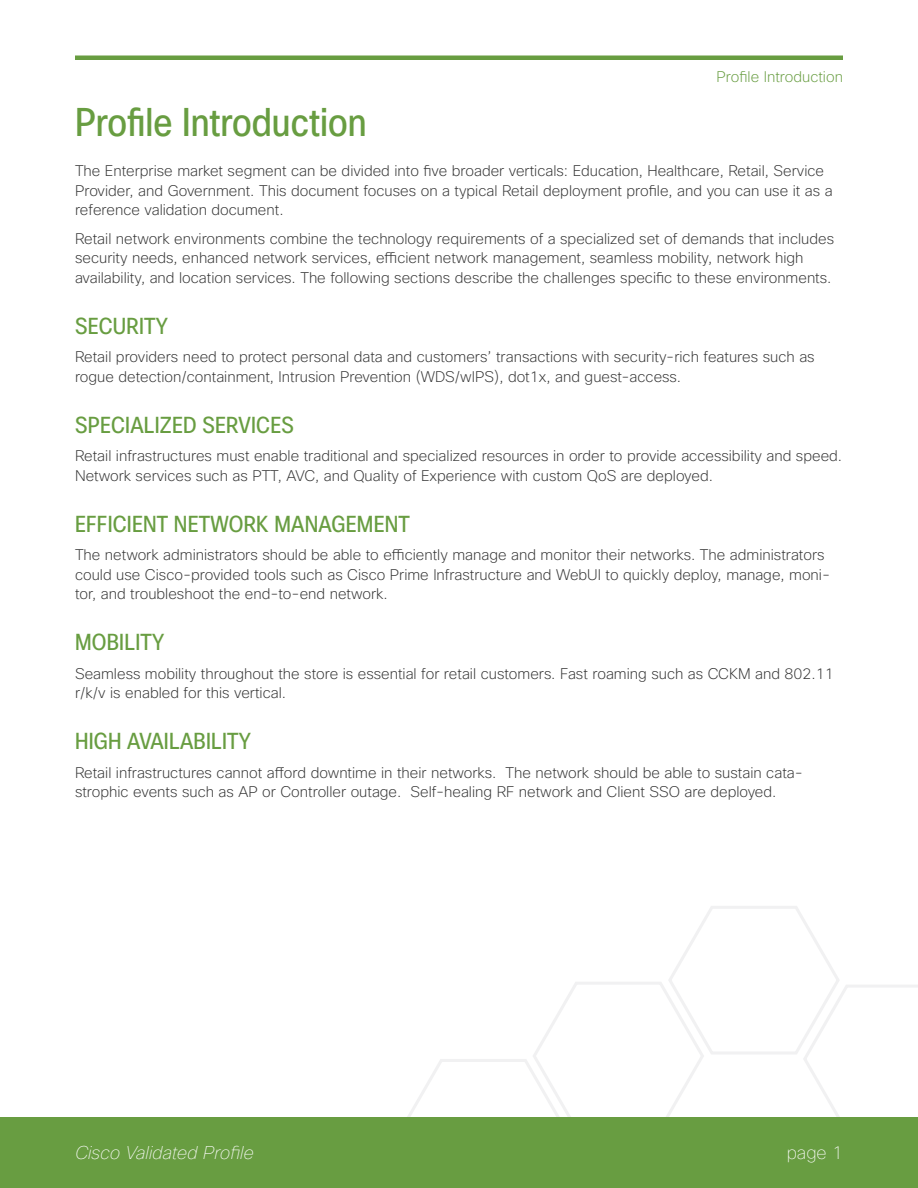
<style>
.page{position:relative;width:918px;height:1188px;background:#fff}
.page>*{position:absolute;margin:0;border:0;box-sizing:border-box;transform-origin:0 0}
.t1{font:condensed 39px "Cisco Sans";color:#689d41}
.t2{font:condensed 22.5px "Cisco Sans";letter-spacing:.01em;color:#689d41}
.t3{font:italic 100 18px "Cisco Sans";color:#fff}
.t4{font:100 18px "Cisco Sans";color:#fff}
.t5{font:200 15px/19.5px "Cisco Sans";color:#323232}
.t6{font:200 15px "Cisco Sans";color:#689d41}
</style>
<div class="page">
<svg style="left:396px;top:906px;width:522px;height:212px"></svg>
<div style="left:0;top:1118px;width:918px;height:70px;background:#689d41"></div>
<hr style="left:75px;top:56px;width:768px;height:4px;background:#689d41">
<p class="t6" style="left:717px;top:68px;width:128px">Profile Introduction</p>
<h1 class="t1" style="left:75px;top:97px;width:293px">Profile Introduction</h1>
<p class="t5" style="left:75px;top:161px;width:759px">The Enterprise market segment can be divided into five broader verticals: Education, Healthcare, Retail, Service<br>Provider, and Government. This document focuses on a typical Retail deployment profile, and you can use it as a reference validation document.</p>
<p class="t5" style="left:75px;top:229px;width:761px">Retail network environments combine the technology requirements of a specialized set of demands that includes security needs, enhanced network services, efficient network management, seamless mobility, network high availability, and location services. The following sections describe the challenges specific to these environments.</p>
<h2 class="t2" style="left:75px;top:312px;width:94px">SECURITY</h2>
<p class="t5" style="left:75px;top:347px;width:741px">Retail providers need to protect personal data and customers’ transactions with security-rich features such as rogue detection/containment, Intrusion Prevention (WDS/wIPS), dot1x, and guest-access.</p>
<h2 class="t2" style="left:75px;top:411px;width:220px">SPECIALIZED SERVICES</h2>
<p class="t5" style="left:75px;top:446px;width:769px">Retail infrastructures must enable traditional and specialized resources in order to provide accessibility and speed.<br>Network services such as PTT, AVC, and Quality of Experience with custom QoS are deployed.</p>
<h2 class="t2" style="left:75px;top:510px;width:336px">EFFICIENT NETWORK MANAGEMENT</h2>
<p class="t5" style="left:75px;top:545px;width:757px">The network administrators should be able to efficiently manage and monitor their networks. The administrators could use Cisco-provided tools such as Cisco Prime Infrastructure and WebUI to quickly deploy, manage, moni&shy;tor, and troubleshoot the end-to-end network.</p>
<h2 class="t2" style="left:75px;top:628px;width:91px">MOBILITY</h2>
<p class="t5" style="left:75px;top:664px;width:760px">Seamless mobility throughout the store is essential for retail customers. Fast roaming such as CCKM and 802.11 r/k/v is enabled for this vertical.</p>
<h2 class="t2" style="left:75px;top:727px;width:177px">HIGH AVAILABILITY</h2>
<p class="t5" style="left:75px;top:763px;width:729px">Retail infrastructures cannot afford downtime in their networks. The network should be able to sustain cata&shy;strophic events such as AP or Controller outage. Self-healing RF network and Client SSO are deployed.</p>
<p class="t3" style="left:75px;top:1141px;width:180px">Cisco Validated Profile</p>
<p class="t4" style="left:787px;top:1141px;width:58px">page 1</p>
</div>
